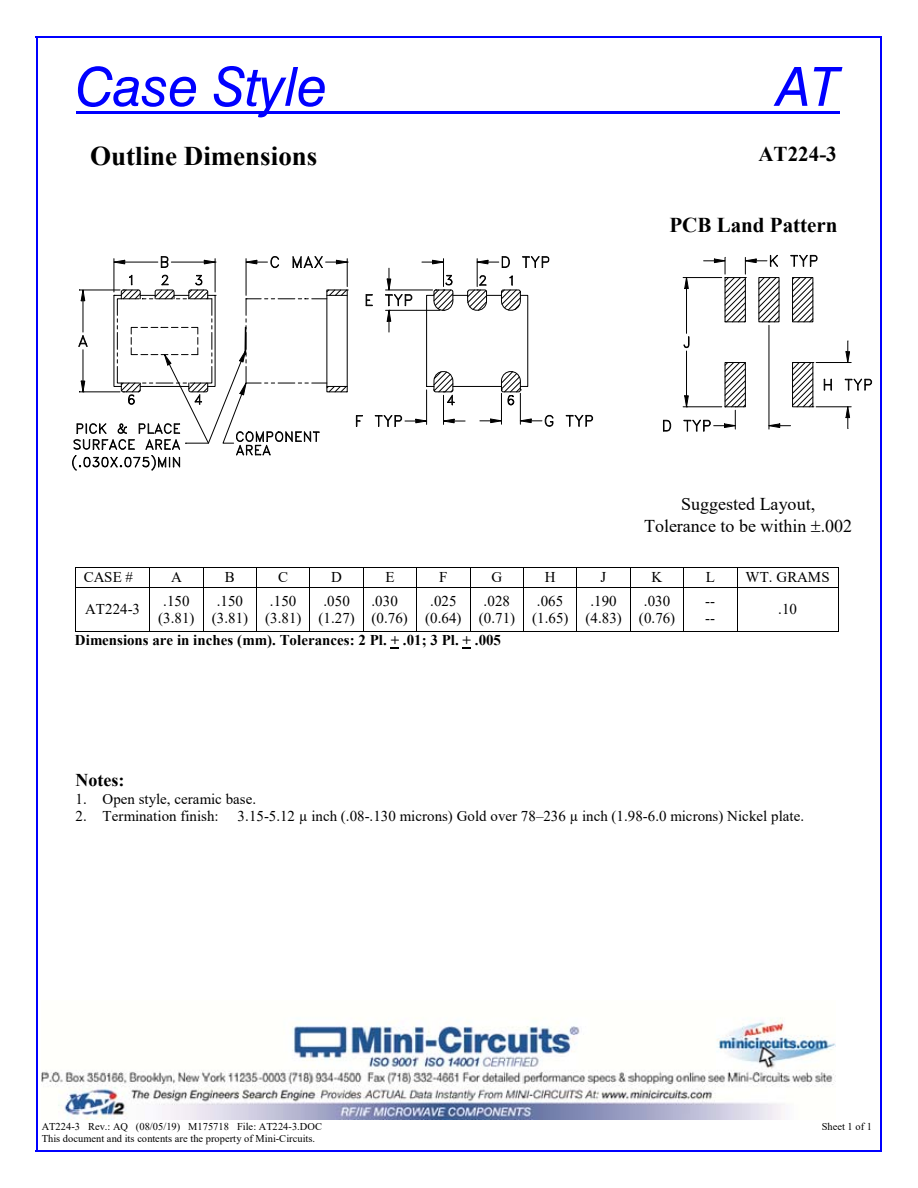
<style>
.page{position:relative;width:918px;height:1188px;background:#fff}
.page>*{position:absolute;margin:0;border:0;box-sizing:border-box;transform-origin:0 0}
.t1{font:italic 54px "Swis 721 BT";color:#00f}
.t2{font:700 27px "Times New Roman";color:#000}
.t3{font:700 21px "Times New Roman";color:#000}
.t4{font:18px/22.4px "Times New Roman";color:#000;text-align:center}
.t5{font:700 18px "Times New Roman";color:#000}
.t6{font:15px/17.2px "Times New Roman";letter-spacing:.005em;color:#000;text-align:center}
.t7{font:700 15px "Times New Roman";color:#000}
.t8{font:10.5px "Times New Roman";letter-spacing:.005em;color:#000}
</style>
<div class="page">
<img style="left:42px;top:1018px;width:794px;height:102px">
<hr style="left:76px;top:111px;width:764px;height:3px;background:#00f">
<hr style="left:75px;top:567px;width:764px;height:1px;background:#000">
<svg style="left:75px;top:568px;width:1px;height:20px"></svg>
<svg style="left:203px;top:568px;width:1px;height:20px"></svg>
<svg style="left:256px;top:568px;width:1px;height:20px"></svg>
<svg style="left:363px;top:568px;width:1px;height:20px"></svg>
<svg style="left:416px;top:568px;width:1px;height:20px"></svg>
<svg style="left:470px;top:568px;width:1px;height:20px"></svg>
<svg style="left:523px;top:568px;width:1px;height:20px"></svg>
<svg style="left:630px;top:568px;width:1px;height:20px"></svg>
<svg style="left:683px;top:568px;width:1px;height:20px"></svg>
<svg style="left:737px;top:568px;width:1px;height:20px"></svg>
<svg style="left:838px;top:568px;width:1px;height:20px"></svg>
<hr style="left:75px;top:588px;width:764px;height:1px;background:#000">
<hr style="left:75px;top:588px;width:1px;height:43px;background:#000">
<hr style="left:75px;top:631px;width:75px;height:1px;background:#000">
<hr style="left:150px;top:588px;width:1px;height:43px;background:#000">
<hr style="left:150px;top:631px;width:53px;height:1px;background:#000">
<hr style="left:203px;top:588px;width:1px;height:43px;background:#000">
<hr style="left:204px;top:631px;width:52px;height:1px;background:#000">
<hr style="left:256px;top:588px;width:1px;height:43px;background:#000">
<hr style="left:257px;top:631px;width:53px;height:1px;background:#000">
<hr style="left:310px;top:588px;width:1px;height:43px;background:#000">
<hr style="left:310px;top:631px;width:53px;height:1px;background:#000">
<hr style="left:363px;top:588px;width:1px;height:43px;background:#000">
<hr style="left:364px;top:631px;width:52px;height:1px;background:#000">
<hr style="left:416px;top:588px;width:1px;height:43px;background:#000">
<hr style="left:417px;top:631px;width:53px;height:1px;background:#000">
<hr style="left:470px;top:588px;width:1px;height:43px;background:#000">
<hr style="left:471px;top:631px;width:52px;height:1px;background:#000">
<hr style="left:523px;top:588px;width:1px;height:43px;background:#000">
<hr style="left:524px;top:631px;width:53px;height:1px;background:#000">
<hr style="left:577px;top:588px;width:1px;height:43px;background:#000">
<hr style="left:577px;top:631px;width:53px;height:1px;background:#000">
<hr style="left:630px;top:588px;width:1px;height:43px;background:#000">
<hr style="left:631px;top:631px;width:52px;height:1px;background:#000">
<hr style="left:683px;top:588px;width:1px;height:43px;background:#000">
<hr style="left:684px;top:631px;width:53px;height:1px;background:#000">
<hr style="left:737px;top:588px;width:1px;height:43px;background:#000">
<hr style="left:737px;top:631px;width:101px;height:1px;background:#000">
<hr style="left:838px;top:588px;width:1px;height:43px;background:#000">
<hr style="left:426px;top:390px;width:1px;height:34px;background:#000">
<svg style="left:356px;top:415px;width:7px;height:12px"></svg>
<svg style="left:375px;top:415px;width:53px;height:12px"></svg>
<hr style="left:769px;top:325px;width:1px;height:104px;background:#000">
<svg style="left:663px;top:420px;width:8px;height:11px"></svg>
<svg style="left:768px;top:424px;width:23px;height:4px"></svg>
<hr style="left:683px;top:277px;width:39px;height:1px;background:#000">
<hr style="left:683px;top:407px;width:39px;height:1px;background:#000">
<hr style="left:686px;top:289px;width:1px;height:44px;background:#000">
<hr style="left:686px;top:351px;width:1px;height:45px;background:#000">
<svg style="left:685px;top:277px;width:4px;height:12px"></svg>
<svg style="left:684px;top:337px;width:5px;height:11px"></svg>
<hr style="left:386px;top:290px;width:47px;height:1px;background:#000">
<hr style="left:386px;top:310px;width:54px;height:1px;background:#000">
<svg style="left:366px;top:294px;width:6px;height:12px"></svg>
<svg style="left:385px;top:268px;width:28px;height:64px"></svg>
<hr style="left:501px;top:393px;width:1px;height:31px;background:#000">
<hr style="left:520px;top:393px;width:1px;height:31px;background:#000">
<svg style="left:480px;top:419px;width:21px;height:4px"></svg>
<svg style="left:566px;top:415px;width:28px;height:11px"></svg>
<svg style="left:519px;top:415px;width:34px;height:12px"></svg>
<svg style="left:501px;top:371px;width:20px;height:34px"></svg>
<svg style="left:434px;top:371px;width:31px;height:53px"></svg>
<hr style="left:453px;top:386px;width:48px;height:1px;background:#000">
<svg style="left:792px;top:277px;width:21px;height:45px"></svg>
<svg style="left:684px;top:362px;width:62px;height:69px"></svg>
<svg style="left:72px;top:256px;width:276px;height:214px"></svg>
<svg style="left:422px;top:256px;width:127px;height:57px"></svg>
<svg style="left:791px;top:255px;width:26px;height:11px"></svg>
<svg style="left:704px;top:255px;width:75px;height:68px"></svg>
<hr style="left:816px;top:362px;width:35px;height:1px;background:#000">
<hr style="left:816px;top:407px;width:35px;height:1px;background:#000">
<svg style="left:846px;top:341px;width:4px;height:21px"></svg>
<svg style="left:824px;top:379px;width:8px;height:11px"></svg>
<svg style="left:845px;top:379px;width:28px;height:11px"></svg>
<svg style="left:792px;top:362px;width:22px;height:46px"></svg>
<svg style="left:846px;top:406px;width:4px;height:23px"></svg>
<hr style="left:36px;top:36px;width:846px;height:1px;background:#00f">
<hr style="left:36px;top:37px;width:1px;height:1114px;background:#00f">
<hr style="left:881px;top:37px;width:1px;height:1114px;background:#00f">
<hr style="left:36px;top:1151px;width:846px;height:1px;background:#00f">
<h1 class="t1" style="left:76px;top:54px;width:253px">Case Style</h1>
<h1 class="t1" style="left:778px;top:54px;width:63px">AT</h1>
<h2 class="t2" style="left:90px;top:141px;width:229px">Outline Dimensions</h2>
<h3 class="t3" style="left:759px;top:143px;width:80px">AT224-3</h3>
<h3 class="t3" style="left:669px;top:214px;width:170px">PCB Land Pattern</h3>
<p class="t4" style="left:644px;top:493px;width:210px">Suggested Layout,<br>Tolerance to be within .002</p>
<p class="t6" style="left:84px;top:569px;width:51px">CASE #</p>
<p class="t6" style="left:171px;top:569px;width:12px">A</p>
<p class="t6" style="left:225px;top:569px;width:11px">B</p>
<p class="t6" style="left:278px;top:569px;width:11px">C</p>
<p class="t6" style="left:331px;top:569px;width:12px">D</p>
<p class="t6" style="left:386px;top:569px;width:11px">E</p>
<p class="t6" style="left:439px;top:569px;width:10px">F</p>
<p class="t6" style="left:491px;top:569px;width:12px">G</p>
<p class="t6" style="left:545px;top:569px;width:12px">H</p>
<p class="t6" style="left:601px;top:569px;width:7px">J</p>
<p class="t6" style="left:652px;top:569px;width:12px">K</p>
<p class="t6" style="left:706px;top:569px;width:11px">L</p>
<p class="t6" style="left:746px;top:569px;width:86px">WT. GRAMS</p>
<p class="t6" style="left:85px;top:601px;width:56px">AT224-3</p>
<p class="t6" style="left:158px;top:592px;width:38px">.150 (3.81)</p>
<p class="t6" style="left:212px;top:592px;width:38px">.150 (3.81)</p>
<p class="t6" style="left:265px;top:592px;width:38px">.150 (3.81)</p>
<p class="t6" style="left:319px;top:592px;width:38px">.050 (1.27)</p>
<p class="t6" style="left:372px;top:592px;width:38px;text-align:left">.030 (0.76)</p>
<p class="t6" style="left:425px;top:592px;width:38px">.025 (0.64)</p>
<p class="t6" style="left:479px;top:592px;width:38px">.028 (0.71)</p>
<p class="t6" style="left:532px;top:592px;width:38px">.065 (1.65)</p>
<p class="t6" style="left:586px;top:592px;width:38px">.190 (4.83)</p>
<p class="t6" style="left:639px;top:592px;width:38px">.030 (0.76)</p>
<p class="t6" style="left:705px;top:592px;width:12px;text-align:left">-- --</p>
<p class="t6" style="left:778px;top:601px;width:20px">.10</p>
<p class="t7" style="left:75px;top:632px;width:428px">Dimensions are in inches (mm). Tolerances: 2 Pl. + .01; 3 Pl. + .005</p>
<p class="t5" style="left:76px;top:770px;width:50px">Notes:</p>
<p class="t6" style="left:76px;top:790px;width:182px">1. Open style, ceramic base.</p>
<p class="t6" style="left:76px;top:807px;width:145px">2. Termination finish:</p>
<p class="t6" style="left:238px;top:807px;width:568px">3.15-5.12 µ inch (.08-.130 microns) Gold over 78–236 µ inch (1.98-6.0 microns) Nickel plate.</p>
<p class="t8" style="left:42px;top:1121px;width:282px">AT224-3 Rev.: AQ (08/05/19) M175718 File: AT224-3.DOC</p>
<p class="t8" style="left:822px;top:1121px;width:52px">Sheet 1 of 1</p>
<p class="t8" style="left:42px;top:1133px;width:275px">This document and its contents are the property of Mini-Circuits.</p>
</div>
